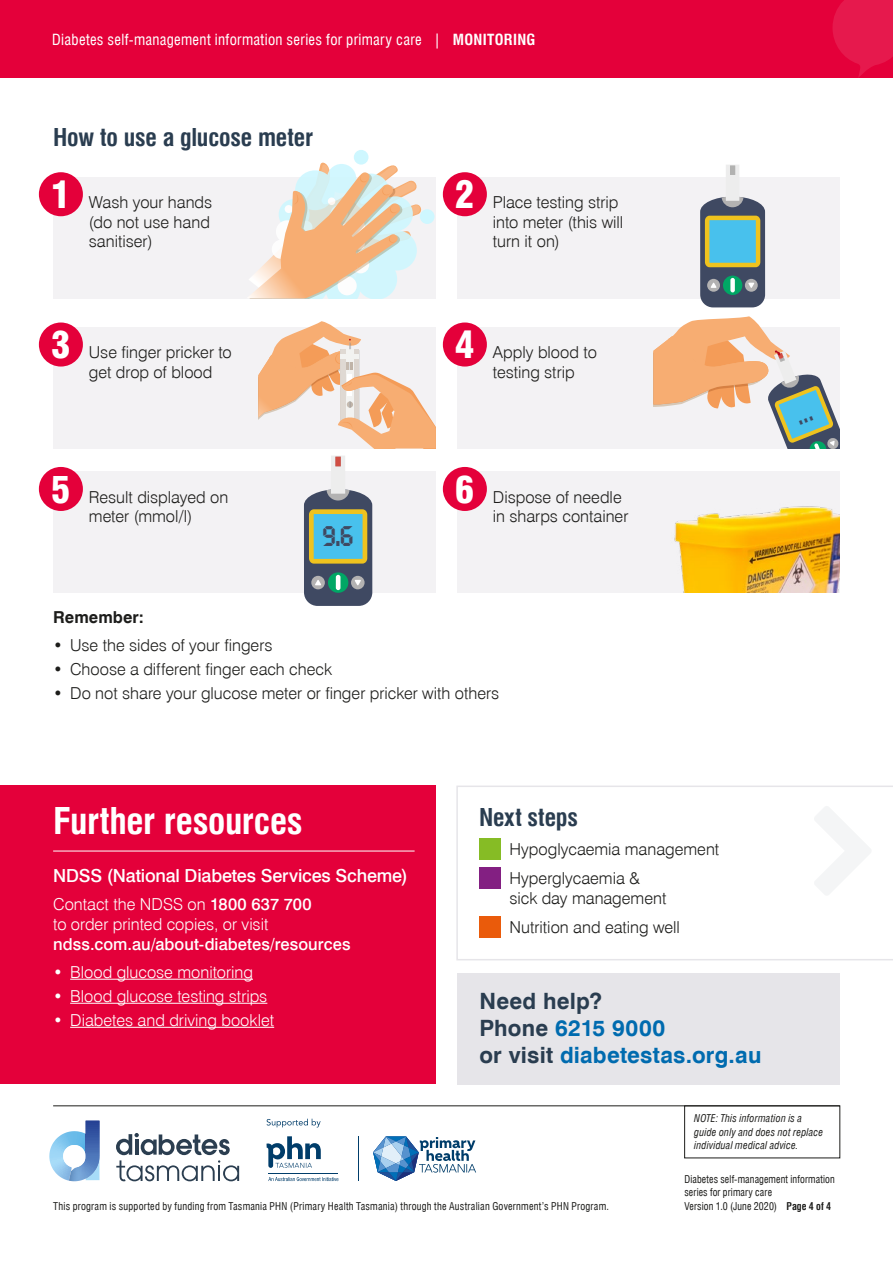
<style>
.page{position:relative;width:893px;height:1263px;background:#fff}
.page>*{position:absolute;margin:0;border:0;box-sizing:border-box;transform-origin:0 0}
.t1{font:900 condensed 36.75px "Swiss 721 BT";color:#fff}
.Resources_Head{font:700 condensed 36px "Swiss 721 BT";letter-spacing:-.01em;color:#fff}
.t2{font:700 27.6px "Quartz";color:#3f4962}
.Heading_2{font:700 condensed 24px "Swiss 721 BT";letter-spacing:-.005em;color:#2a3d50}
.t3{font:700 22.5px/27px "Swiss 721 BT";letter-spacing:.01em;color:#006baf}
.Resources_Subheading{font:500 18px "Swiss 721 BT";letter-spacing:-.01em;color:#fff}
.t4{font:300 16.5px/19.8px "Swiss 721 BT";color:#1d1d1b}
.t5{font:500 16.5px/19.8px "Swiss 721 BT";letter-spacing:.005em;color:#fff}
.t6{font:300 16.5px "Swiss 721 BT";color:#fff}
.t7{font:700 16.5px "Swiss 721 BT";letter-spacing:.005em;color:#1d1d1b}
.t8{font:condensed 15px "Swiss 721 BT";letter-spacing:.02em;color:#fff}
.t9{font:condensed 10.5px "Swiss 721 BT";letter-spacing:.02em;color:#1d1d1b}
.t10{font:condensed 10.5px/13.5px "Swiss 721 BT";letter-spacing:.02em;color:#1d1d1b;scale:.95 1}
.t11{font:italic condensed 10.5px/13.5px "Swiss 721 BT";letter-spacing:.02em;color:#1d1d1b}
.s1{font-weight:700}
.s2{font-weight:300}
.s3{color:#2a3d50}
</style>
<div class="page">
<svg style="left:49px;top:1121px;width:51px;height:60px"></svg>
<svg style="left:116px;top:1133px;width:123px;height:48px"></svg>
<hr style="left:53px;top:1105px;width:787px;height:1px;background:#1d1d1b">
<svg style="left:266px;top:1136px;width:55px;height:32px"></svg>
<svg style="left:268px;top:1177px;width:70px;height:4px"></svg>
<hr style="left:268px;top:1173px;width:70px;height:1px;background:#003d6a">
<hr style="left:358px;top:1136px;width:1px;height:45px;background:#003d6a">
<svg style="left:373px;top:1136px;width:103px;height:45px"></svg>
<svg style="left:267px;top:1119px;width:54px;height:8px"></svg>
<div style="left:0;top:0;width:893px;height:78px;background:#e4003a"></div>
<svg style="left:832px;top:0;width:61px;height:77px"></svg>
<svg style="left:456px;top:785px;width:437px;height:175px"></svg>
<svg style="left:814px;top:805px;width:58px;height:91px"></svg>
<div style="left:457px;top:973px;width:383px;height:111px;background:#e6e5e9"></div>
<div style="left:0;top:785px;width:436px;height:299px;background:#e4003a"></div>
<hr style="left:53px;top:851px;width:362px;height:1px;background:#fff">
<hr style="left:70px;top:979px;width:183px;height:1px;background:#fff">
<hr style="left:70px;top:1003px;width:197px;height:1px;background:#fff">
<hr style="left:70px;top:1027px;width:204px;height:1px;background:#fff">
<div style="left:457px;top:472px;width:383px;height:121px;background:#f3f2f4"></div>
<div style="left:53px;top:472px;width:383px;height:121px;background:#f3f2f4"></div>
<div style="left:457px;top:327px;width:383px;height:121px;background:#f3f2f4"></div>
<div style="left:53px;top:327px;width:383px;height:121px;background:#f3f2f4"></div>
<div style="left:457px;top:177px;width:383px;height:121px;background:#f3f2f4"></div>
<div style="left:53px;top:177px;width:383px;height:121px;background:#f3f2f4"></div>
<div style="left:443px;top:467px;width:44px;height:44px;background:#e4003a;border-radius:50%"></div>
<div style="left:39px;top:467px;width:44px;height:44px;background:#e4003a;border-radius:50%"></div>
<div style="left:443px;top:322px;width:44px;height:45px;background:#e4003a;border-radius:50%"></div>
<div style="left:39px;top:322px;width:44px;height:45px;background:#e4003a;border-radius:50%"></div>
<div style="left:443px;top:172px;width:44px;height:44px;background:#e4003a;border-radius:50%"></div>
<div style="left:39px;top:172px;width:44px;height:44px;background:#e4003a;border-radius:50%"></div>
<img style="left:674px;top:506px;width:166px;height:87px">
<div style="left:354px;top:150px;width:14px;height:15px;background:#cef7ff;border-radius:50%"></div>
<div style="left:420px;top:209px;width:15px;height:15px;background:#cef7ff;border-radius:50%"></div>
<svg style="left:248px;top:162px;width:174px;height:136px"></svg>
<div style="left:726px;top:165px;width:13px;height:36px;background:#ededed"></div>
<svg style="left:700px;top:197px;width:65px;height:110px;background:#648b8c"></svg>
<div style="left:730px;top:166px;width:5px;height:9px;background:#b2b2b1"></div>
<svg style="left:258px;top:321px;width:178px;height:127px"></svg>
<div style="left:331px;top:456px;width:14px;height:38px;background:#ededed"></div>
<svg style="left:304px;top:489px;width:68px;height:117px;background:#658b8d"></svg>
<div style="left:335px;top:457px;width:6px;height:9px;background:#d14e44"></div>
<svg style="left:653px;top:316px;width:187px;height:132px"></svg>
<p class="t8" style="left:52px;top:31px;width:485px">Diabetes self-management information series for primary care | <span class="s1">MONITORING</span></p>
<p class="Heading_2" style="left:53px;top:122px;width:261px">How to use a glucose meter</p>
<p class="t1" style="left:51px;top:172px;width:21px">1</p>
<p class="t1" style="left:455px;top:172px;width:21px">2</p>
<p class="t4" style="left:89px;top:192px;width:125px">Wash your hands (do not use hand sanitiser)</p>
<p class="t4" style="left:493px;top:192px;width:132px">Place testing strip into meter (this will turn it on)</p>
<p class="t1" style="left:51px;top:323px;width:21px">3</p>
<p class="t1" style="left:455px;top:323px;width:21px">4</p>
<p class="t4" style="left:89px;top:342px;width:144px">Use finger pricker to get drop of blood</p>
<p class="t4" style="left:493px;top:342px;width:106px">Apply blood to testing strip</p>
<p class="t1" style="left:51px;top:467px;width:21px">5</p>
<p class="t1" style="left:455px;top:467px;width:21px">6</p>
<p class="t4" style="left:89px;top:487px;width:141px">Result displayed on meter (mmol/l)</p>
<p class="t2" style="left:323px;top:519px;width:32px">9.6</p>
<p class="t4" style="left:493px;top:487px;width:137px">Dispose of needle in sharps container</p>
<p class="t7" style="left:53px;top:607px;width:92px">Remember:</p>
<p class="t4" style="left:53px;top:635px;width:221px">• Use the sides of your fingers</p>
<p class="t4" style="left:53px;top:659px;width:280px">• Choose a different finger each check</p>
<p class="t4" style="left:53px;top:683px;width:448px">• Do not share your glucose meter or finger pricker with others</p>
<p class="Resources_Head" style="left:53px;top:799px;width:251px">Further resources</p>
<p class="Resources_Subheading" style="left:53px;top:864px;width:356px">NDSS (National Diabetes Services Scheme)</p>
<p class="t5" style="left:53px;top:894px;width:299px"><span class="s2">Contact the NDSS on</span> 1800 637 700<br><span class="s2">to order printed copies, or visit </span>ndss.com.au/about-diabetes/resources</p>
<p class="t6" style="left:53px;top:962px;width:201px">• Blood glucose monitoring</p>
<p class="t6" style="left:53px;top:986px;width:216px">• Blood glucose testing strips</p>
<p class="t6" style="left:53px;top:1010px;width:223px">• Diabetes and driving booklet</p>
<p class="Heading_2" style="left:479px;top:803px;width:100px">Next steps</p>
<p class="t4" style="left:509px;top:839px;width:211px">Hypoglycaemia management</p>
<p class="t4" style="left:509px;top:868px;width:159px">Hyperglycaemia &amp; sick day management</p>
<p class="t4" style="left:509px;top:917px;width:172px">Nutrition and eating well</p>
<p class="t3" style="left:479px;top:987px;width:284px"><span class="s3">Need help?<br>Phone</span> 6215 9000<br><span class="s3">or visit</span> diabetestas.org.au</p>
<p class="t11" style="left:694px;top:1111px;width:130px">NOTE: This information is a guide only and does not replace individual medical advice.</p>
<p class="t10" style="left:684px;top:1172px;width:160px">Diabetes self-management information series for primary care</p>
<p class="t9" style="left:53px;top:1200px;width:557px">This program is supported by funding from Tasmania PHN (Primary Health Tasmania) through the Australian Government’s PHN Program.</p>
<p class="t10" style="left:684px;top:1199px;width:156px">Version 1.0 (June 2020) <span class="s1">Page 4 of 4</span></p>
</div>
